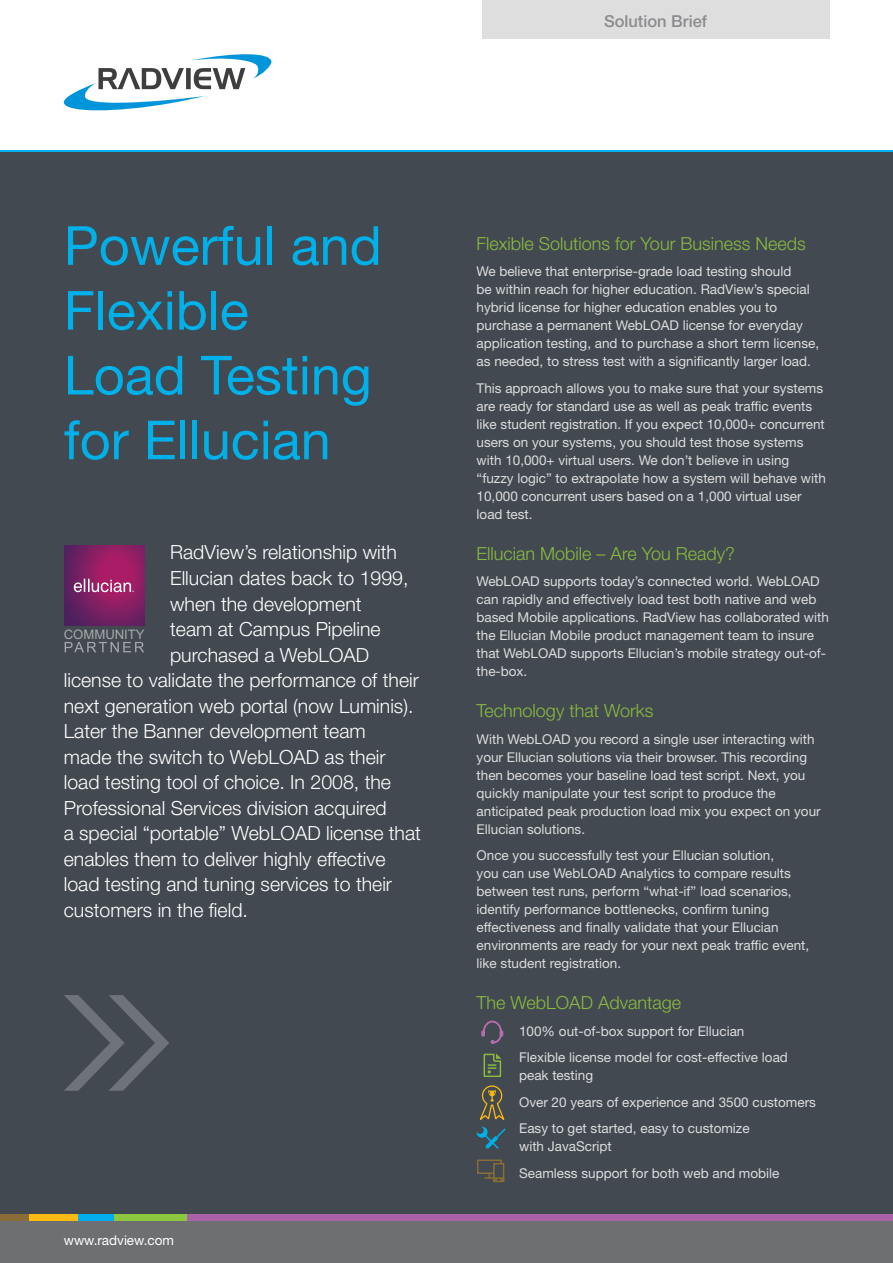
<style>
.page{position:relative;width:893px;height:1263px;background:#fff}
.page>*{position:absolute;margin:0;border:0;box-sizing:border-box;transform-origin:0 0}
.t1{font:54px/64.8px "Helvetica Neue LT Std";color:#00b0e8}
.t2{font:300 19.5px "Helvetica Neue LT Std";color:#fff}
.t3{font:300 18px "Helvetica Neue LT Std";color:#8abb3f}
.t4{font:500 16.5px "Helvetica Neue LT Std";color:#8a8c8e}
.t5{font:13.5px/18px "Helvetica Neue LT Std";color:#dcddde}
.t6{font:13.5px "Helvetica Neue LT Std";color:#fff}
.t7{font:13.05px "Arial";color:#a7a9ac}
</style>
<div class="page">
<div style="left:0;top:152px;width:893px;height:1111px;background:#424950"></div>
<div style="left:0;top:1220px;width:893px;height:43px;background:#6d6f71"></div>
<div style="left:0;top:1214px;width:30px;height:6px;background:#8a6d36"></div>
<div style="left:30px;top:1214px;width:51px;height:6px;background:#fdb913"></div>
<div style="left:140px;top:1214px;width:753px;height:6px;background:#aa61a7"></div>
<svg style="left:64px;top:54px;width:207px;height:56px"></svg>
<svg style="left:64px;top:995px;width:105px;height:96px"></svg>
<hr style="left:0;top:151px;width:893px;height:1px;background:#00b3f0">
<div style="left:477px;top:1159px;width:25px;height:15px;border:2px solid #8a6d36"></div>
<div style="left:493px;top:1163px;width:11px;height:19px;background:#424950;border:2px solid #8a6d36"></div>
<svg style="left:493px;top:1177px;width:11px;height:4px"></svg>
<svg style="left:485px;top:1173px;width:15px;height:7px"></svg>
<svg style="left:481px;top:1020px;width:22px;height:24px"></svg>
<svg style="left:483px;top:1053px;width:19px;height:24px"></svg>
<div style="left:79px;top:1214px;width:72px;height:6px;background:#00aeef"></div>
<div style="left:115px;top:1214px;width:72px;height:6px;background:#8dc73f"></div>
<svg style="left:476px;top:1085px;width:30px;height:64px"></svg>
<div style="left:482px;top:0;width:347px;height:39px;background:#dededf"></div>
<svg style="left:65px;top:546px;width:79px;height:79px;background:#801f62"></svg>
<svg style="left:65px;top:642px;width:79px;height:10px"></svg>
<svg style="left:74px;top:579px;width:60px;height:13px"></svg>
<p class="t4" style="left:604px;top:11px;width:105px">Solution Brief</p>
<h1 class="t1" style="left:64px;top:212px;width:319px">Powerful and<br>Flexible<br>Load Testing for Ellucian</h1>
<h2 class="t2" style="left:170px;top:541px;width:228px">RadView’s relationship with</h2>
<h2 class="t2" style="left:170px;top:566px;width:240px">Ellucian dates back to 1999,</h2>
<h2 class="t2" style="left:170px;top:592px;width:193px">when the development</h2>
<h2 class="t2" style="left:170px;top:617px;width:212px">team at Campus Pipeline</h2>
<h2 class="t2" style="left:170px;top:643px;width:201px">purchased a WebLOAD</h2>
<h2 class="t2" style="left:64px;top:668px;width:357px">license to validate the performance of their</h2>
<h2 class="t2" style="left:64px;top:694px;width:351px">next generation web portal (now Luminis).</h2>
<h2 class="t2" style="left:64px;top:719px;width:303px">Later the Banner development team</h2>
<h2 class="t2" style="left:64px;top:745px;width:323px">made the switch to WebLOAD as their</h2>
<h2 class="t2" style="left:64px;top:770px;width:329px">load testing tool of choice. In 2008, the</h2>
<h2 class="t2" style="left:64px;top:796px;width:324px">Professional Services division acquired</h2>
<h2 class="t2" style="left:64px;top:821px;width:359px">a special “portable” WebLOAD license that</h2>
<h2 class="t2" style="left:64px;top:847px;width:323px">enables them to deliver highly effective</h2>
<h2 class="t2" style="left:64px;top:872px;width:330px">load testing and tuning services to their</h2>
<h2 class="t2" style="left:64px;top:898px;width:186px">customers in the field.</h2>
<p class="t7" style="left:64px;top:626px;width:82px">COMMUNITY</p>
<p class="t6" style="left:64px;top:1232px;width:112px">www.radview.com</p>
<h3 class="t3" style="left:477px;top:232px;width:331px">Flexible Solutions for Your Business Needs</h3>
<p class="t5" style="left:477px;top:262px;width:344px">We believe that enterprise-grade load testing should<br>be within reach for higher education. RadView’s special hybrid license for higher education enables you to purchase a permanent WebLOAD license for everyday application testing, and to purchase a short term license, as needed, to stress test with a significantly larger load.</p>
<p class="t5" style="left:477px;top:379px;width:351px">This approach allows you to make sure that your systems are ready for standard use as well as peak traffic events like student registration. If you expect 10,000+ concurrent users on your systems, you should test those systems with 10,000+ virtual users. We don’t believe in using “fuzzy logic” to extrapolate how a system will behave with 10,000 concurrent users based on a 1,000 virtual user load test.</p>
<h3 class="t3" style="left:477px;top:542px;width:260px">Ellucian Mobile – Are You Ready?</h3>
<p class="t5" style="left:477px;top:572px;width:354px">WebLOAD supports today’s connected world. WebLOAD can rapidly and effectively load test both native and web based Mobile applications. RadView has collaborated with the Ellucian Mobile product management team to insure that WebLOAD supports Ellucian’s mobile strategy out-of&shy;the-box.</p>
<h3 class="t3" style="left:477px;top:700px;width:178px">Technology that Works</h3>
<p class="t5" style="left:477px;top:730px;width:346px">With WebLOAD you record a single user interacting with your Ellucian solutions via their browser. This recording then becomes your baseline load test script. Next, you quickly manipulate your test script to produce the anticipated peak production load mix you expect on your Ellucian solutions.</p>
<p class="t5" style="left:477px;top:846px;width:334px">Once you successfully test your Ellucian solution,<br>you can use WebLOAD Analytics to compare results between test runs, perform “what-if” load scenarios, identify performance bottlenecks, confirm tuning effectiveness and finally validate that your Ellucian environments are ready for your next peak traffic event, like student registration.</p>
<h3 class="t3" style="left:477px;top:992px;width:206px">The WebLOAD Advantage</h3>
<p class="t5" style="left:519px;top:1018px;width:270px;line-height:26.5px">100% out-of-box support for Ellucian<br>Flexible license model for cost-effective load</p>
<p class="t5" style="left:519px;top:1062px;width:298px;line-height:26.5px">peak testing<br>Over 20 years of experience and 3500 customers<br>Easy to get started, easy to customize</p>
<p class="t5" style="left:519px;top:1133px;width:262px;line-height:26.5px">with JavaScript<br>Seamless support for both web and mobile</p>
</div>
